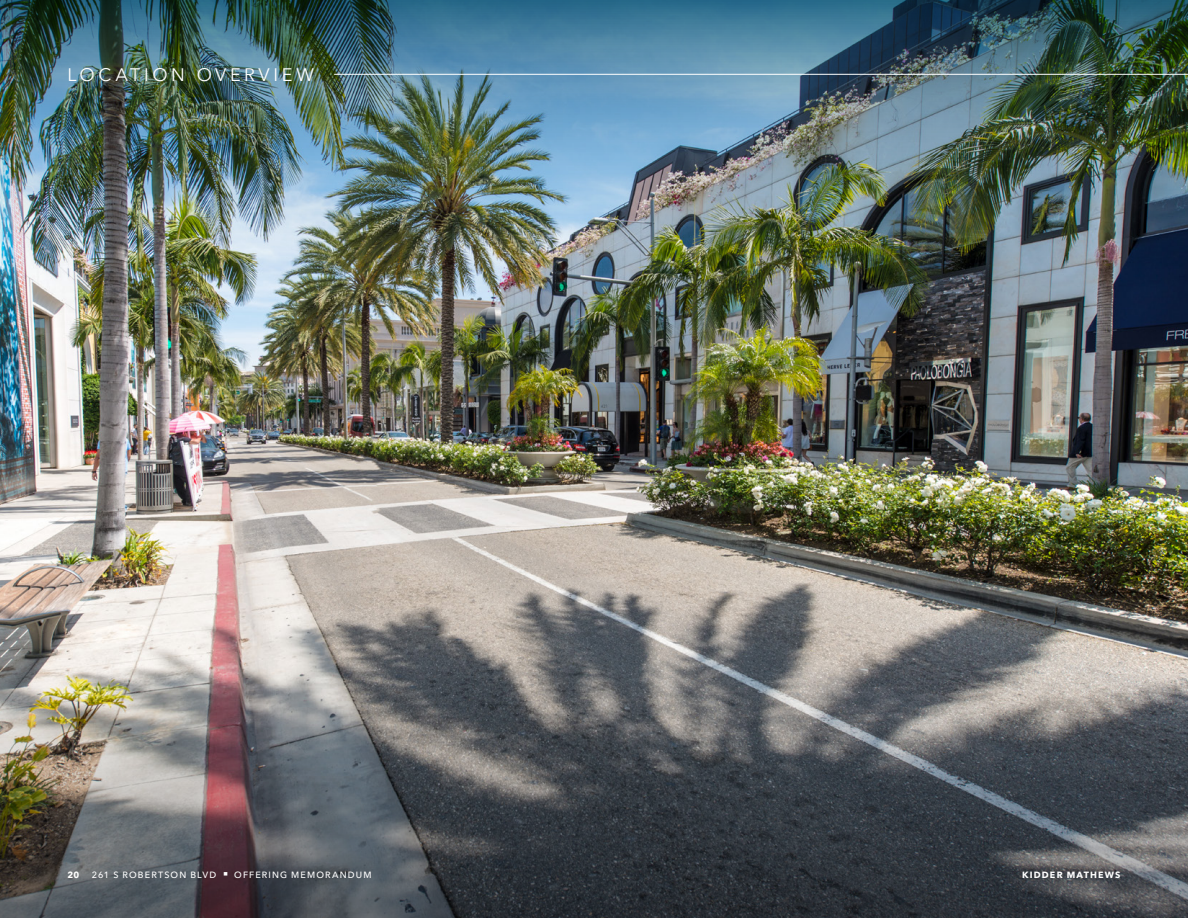
<style>
.page{position:relative;width:1188px;height:918px;background:#fff}
.page>*{position:absolute;margin:0;border:0;box-sizing:border-box;transform-origin:0 0}
.Section_Identifier_-_White_2023{font:18px "Avenir Next LT Pro";letter-spacing:.2em;color:#fff}
.t1{font:500 9px "Avenir Next LT Pro";letter-spacing:.13em;color:#fff}
.t2{font:700 9px "Avenir Next LT Pro";letter-spacing:.13em;color:#fff}
</style>
<div class="page">
<img style="left:0;top:410px;width:1188px;height:260px">
<img style="left:0;top:0;width:1188px;height:410px">
<svg style="left:0;top:670px;width:1188px;height:248px;background:#5b5c5f"></svg>
<hr style="left:334px;top:74px;width:854px;height:1px;background:#fff">
<p class="Section_Identifier_-_White_2023" style="left:68px;top:64px;width:248px">LOCATION OVERVIEW</p>
<p class="t2" style="left:68px;top:869px;width:13px">20</p>
<p class="t1" style="left:92px;top:869px;width:281px">261 S ROBERTSON BLVD ■ OFFERING MEMORANDUM</p>
<p class="t2" style="left:1022px;top:869px;width:100px">KIDDER MATHEWS</p>
</div>
